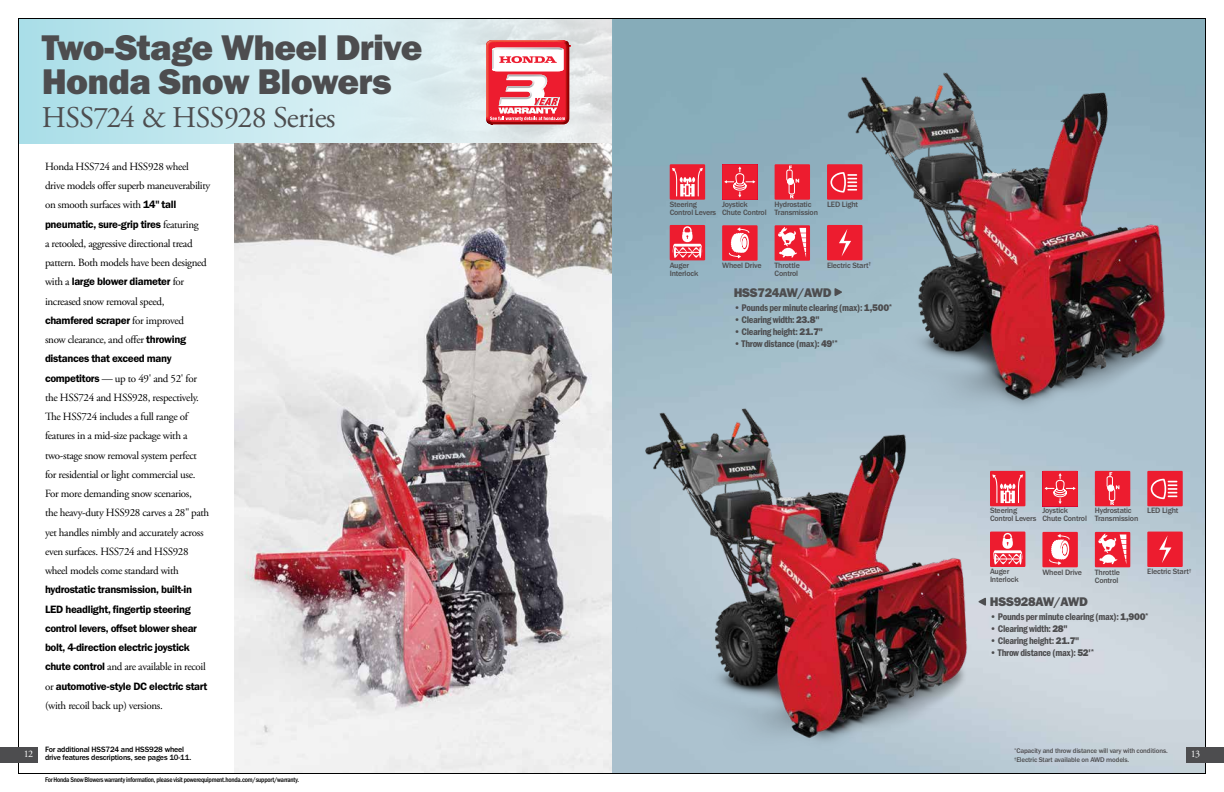
<style>
.page{position:relative;width:1224px;height:792px;background:#fff}
.page>*{position:absolute;margin:0;border:0;box-sizing:border-box;transform-origin:0 0}
.t1{font:37px/33.5px "Franklin Gothic URW Hea";letter-spacing:-.02em;color:#4d4d4f}
.t2{font:30px "Adobe Garamond Pro";letter-spacing:-.02em;color:#4d4d4f}
.t3{font:13px "Franklin Gothic URW Hea";letter-spacing:-.03em;color:#4d4d4f}
.t4{font:11px/19.2px "Adobe Garamond Pro";letter-spacing:-.03em;color:#000}
.t5{font:11px/19.2px "Franklin Gothic URW Dem";letter-spacing:-.03em;color:#000}
.t6{font:10px "Franklin Gothic URW Con Dem";letter-spacing:-.03em;color:#4d4d4f}
.t7{font:10px "Adobe Garamond Pro";color:#fff}
.t8{font:500 8px/8px "Franklin Gothic URW";letter-spacing:-.02em;color:#4d4d4f}
.t9{font:500 8px/8px "Franklin Gothic URW";letter-spacing:-.02em;color:#000}
.t10{font:500 7px "Franklin Gothic URW Cond";letter-spacing:-.03em;color:#000}
.t11{font:500 7px/9px "Franklin Gothic URW";letter-spacing:-.02em;color:#4d4d4f}
.s1{font-family:"Franklin Gothic URW Dem"}
.s2{font-family:"Adobe Garamond Pro"}
.s3{font-family:"Franklin Gothic URW Hea"}
</style>
<div class="page">
<img style="left:18px;top:18px;width:1188px;height:756px">
<div style="left:0;top:747px;width:37px;height:15px;background:#4d4d4f"></div>
<div style="left:1186px;top:747px;width:38px;height:15px;background:#4d4d4f"></div>
<h1 class="t1" style="left:42px;top:30px;width:382px">Two-Stage Wheel Drive<br>Honda Snow Blowers</h1>
<h2 class="t2" style="left:42px;top:99px;width:295px">HSS724 &amp; HSS928 Series</h2>
<p class="t4" style="left:45px;top:157px;width:167px">Honda HSS724 and HSS928 wheel drive models offer superb maneuverability on smooth surfaces with <span class="s1">14" tall</span></p>
<p class="t5" style="left:45px;top:214px;width:155px">pneumatic, sure-grip tires <span class="s2">featuring</span></p>
<p class="t4" style="left:45px;top:234px;width:163px">a retooled, aggressive directional tread pattern. Both models have been designed</p>
<p class="t5" style="left:45px;top:272px;width:141px"><span class="s2">with a</span> large blower diameter <span class="s2">for</span></p>
<p class="t4" style="left:45px;top:292px;width:121px">increased snow removal speed,</p>
<p class="t5" style="left:45px;top:311px;width:141px">chamfered scraper <span class="s2">for improved</span></p>
<p class="t4" style="left:45px;top:331px;width:143px">snow clearance, and offer <span class="s1">throwing</span></p>
<p class="t5" style="left:45px;top:349px;width:128px">distances that exceed many</p>
<p class="t4" style="left:45px;top:369px;width:166px"><span class="s1">competitors</span> — up to 49' and 52' for the HSS724 and HSS928, respectively.<br>The HSS724 includes a full range of features in a mid-size package with a two-stage snow removal system perfect for residential or light commercial use.<br>For more demanding snow scenarios,<br>the heavy-duty HSS928 carves a 28" path yet handles nimbly and accurately across even surfaces. HSS724 and HSS928 wheel models come standard with</p>
<p class="t5" style="left:45px;top:580px;width:154px">hydrostatic transmission, built-in LED headlight, fingertip steering control levers, offset blower shear bolt, 4-direction electric joystick</p>
<p class="t4" style="left:45px;top:658px;width:162px"><span class="s1">chute control</span> and are available in recoil</p>
<p class="t5" style="left:45px;top:676px;width:164px"><span class="s2">or</span> automotive-style DC electric start</p>
<p class="t4" style="left:45px;top:696px;width:119px">(with recoil back up) versions.</p>
<p class="t8" style="left:670px;top:200px;width:48px">Steering<br>Control Levers</p>
<p class="t8" style="left:722px;top:200px;width:46px">Joystick<br>Chute Control</p>
<p class="t8" style="left:775px;top:200px;width:45px">Hydrostatic<br>Transmission</p>
<p class="t8" style="left:827px;top:200px;width:33px">LED Light</p>
<p class="t8" style="left:670px;top:261px;width:30px">Auger<br>Interlock</p>
<p class="t8" style="left:722px;top:261px;width:41px">Wheel Drive</p>
<p class="t8" style="left:775px;top:261px;width:27px">Throttle<br>Control</p>
<p class="t8" style="left:827px;top:261px;width:46px">Electric Start<sup>†</sup></p>
<p class="t3" style="left:734px;top:284px;width:99px">HSS724AW/AWD</p>
<p class="t6" style="left:734px;top:301px;width:160px">• Pounds per minute clearing (max): <span class="s3">1,500</span><sup>*</sup></p>
<p class="t6" style="left:734px;top:313px;width:87px">• Clearing width: <span class="s3">23.8"</span></p>
<p class="t6" style="left:734px;top:325px;width:91px">• Clearing height: <span class="s3">21.7"</span></p>
<p class="t6" style="left:734px;top:337px;width:106px">• Throw distance (max): <span class="s3">49'</span><sup>*</sup></p>
<p class="t8" style="left:990px;top:507px;width:48px">Steering<br>Control Levers</p>
<p class="t8" style="left:1042px;top:507px;width:46px">Joystick<br>Chute Control</p>
<p class="t8" style="left:1095px;top:507px;width:45px">Hydrostatic<br>Transmission</p>
<p class="t8" style="left:1147px;top:507px;width:33px">LED Light</p>
<p class="t8" style="left:1147px;top:568px;width:46px">Electric Start<sup>†</sup></p>
<p class="t8" style="left:990px;top:568px;width:30px">Auger<br>Interlock</p>
<p class="t8" style="left:1042px;top:568px;width:41px">Wheel Drive</p>
<p class="t3" style="left:990px;top:593px;width:99px">HSS928AW/AWD</p>
<p class="t6" style="left:990px;top:610px;width:160px">• Pounds per minute clearing (max): <span class="s3">1,900</span><sup>*</sup></p>
<p class="t6" style="left:990px;top:622px;width:79px">• Clearing width: <span class="s3">28"</span></p>
<p class="t6" style="left:990px;top:634px;width:91px">• Clearing height: <span class="s3">21.7"</span></p>
<p class="t6" style="left:990px;top:646px;width:106px">• Throw distance (max): <span class="s3">52'</span><sup>*</sup></p>
<p class="t8" style="left:1095px;top:568px;width:27px">Throttle<br>Control</p>
<p class="t9" style="left:45px;top:745px;width:148px">For additional HSS724 and HSS928 wheel drive features descriptions, see pages 10-11.</p>
<p class="t10" style="left:45px;top:775px;width:256px">For Honda Snow Blowers warranty information, please visit powerequipment.honda.com/support/warranty.</p>
<p class="t11" style="left:1014px;top:747px;width:155px"><sup>*</sup>Capacity and throw distance will vary with conditions. <sup>†</sup>Electric Start available on AWD models.</p>
<p class="t7" style="left:24px;top:748px;width:11px">12</p>
<p class="t7" style="left:1191px;top:748px;width:11px">13</p>
</div>
